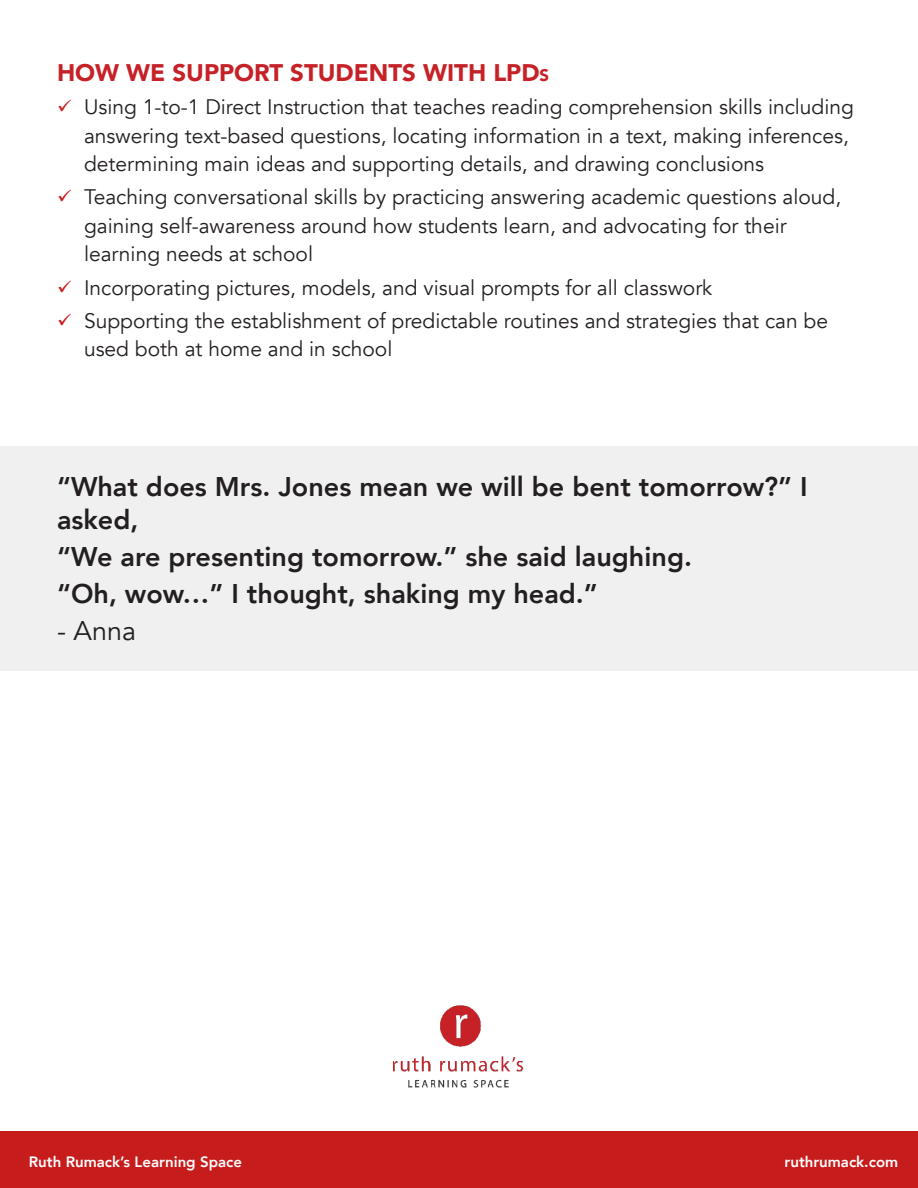
<style>
.page{position:relative;width:918px;height:1188px;background:#fff}
.page>*{position:absolute;margin:0;border:0;box-sizing:border-box;transform-origin:0 0}
.t1{font:800 27px/32.4px "Avenir";color:#231f20}
.t2{font:27px "Avenir";color:#231f20}
.t3{font:900 24px "Avenir";color:#c62127}
.t4{font:21px/28.5px "Avenir";color:#231f20}
.t5{font:800 15px "Avenir";color:#fff}
.s1{font-size:16.8px}
.s2{color:#c71c1c}
</style>
<div class="page">
<img style="left:392px;top:1005px;width:132px;height:83px">
<div style="left:0;top:1131px;width:918px;height:57px;background:#c71c1c"></div>
<div style="left:0;top:446px;width:918px;height:225px;background:#f0f0f1"></div>
<p class="t3" style="left:57px;top:57px;width:494px">HOW WE SUPPORT STUDENTS WITH LPD<span class="s1">s</span></p>
<p class="t4" style="left:84px;top:93px;width:772px;text-indent:-27px"><span class="s2">✓</span> Using 1-to-1 Direct Instruction that teaches reading comprehension skills including answering text-based questions, locating information in a text, making inferences, determining main ideas and supporting details, and drawing conclusions</p>
<p class="t4" style="left:84px;top:183px;width:759px;text-indent:-27px"><span class="s2">✓</span> Teaching conversational skills by practicing answering academic questions aloud, gaining self-awareness around how students learn, and advocating for their learning needs at school</p>
<p class="t4" style="left:57px;top:274px;width:657px"><span class="s2">✓</span> Incorporating pictures, models, and visual prompts for all classwork</p>
<p class="t4" style="left:84px;top:307px;width:746px;text-indent:-27px"><span class="s2">✓</span> Supporting the establishment of predictable routines and strategies that can be used both at home and in school</p>
<p class="t1" style="left:57px;top:472px;width:752px">“What does Mrs. Jones mean we will be bent tomorrow?” I asked,</p>
<p class="t1" style="left:57px;top:539px;width:637px;line-height:36.9px">“We are presenting tomorrow.” she said laughing. “Oh, wow…” I thought, shaking my head.”</p>
<p class="t2" style="left:57px;top:613px;width:81px">- Anna</p>
<p class="t5" style="left:29px;top:1152px;width:215px">Ruth Rumack’s Learning Space</p>
<p class="t5" style="left:785px;top:1152px;width:115px">ruthrumack.com</p>
</div>
